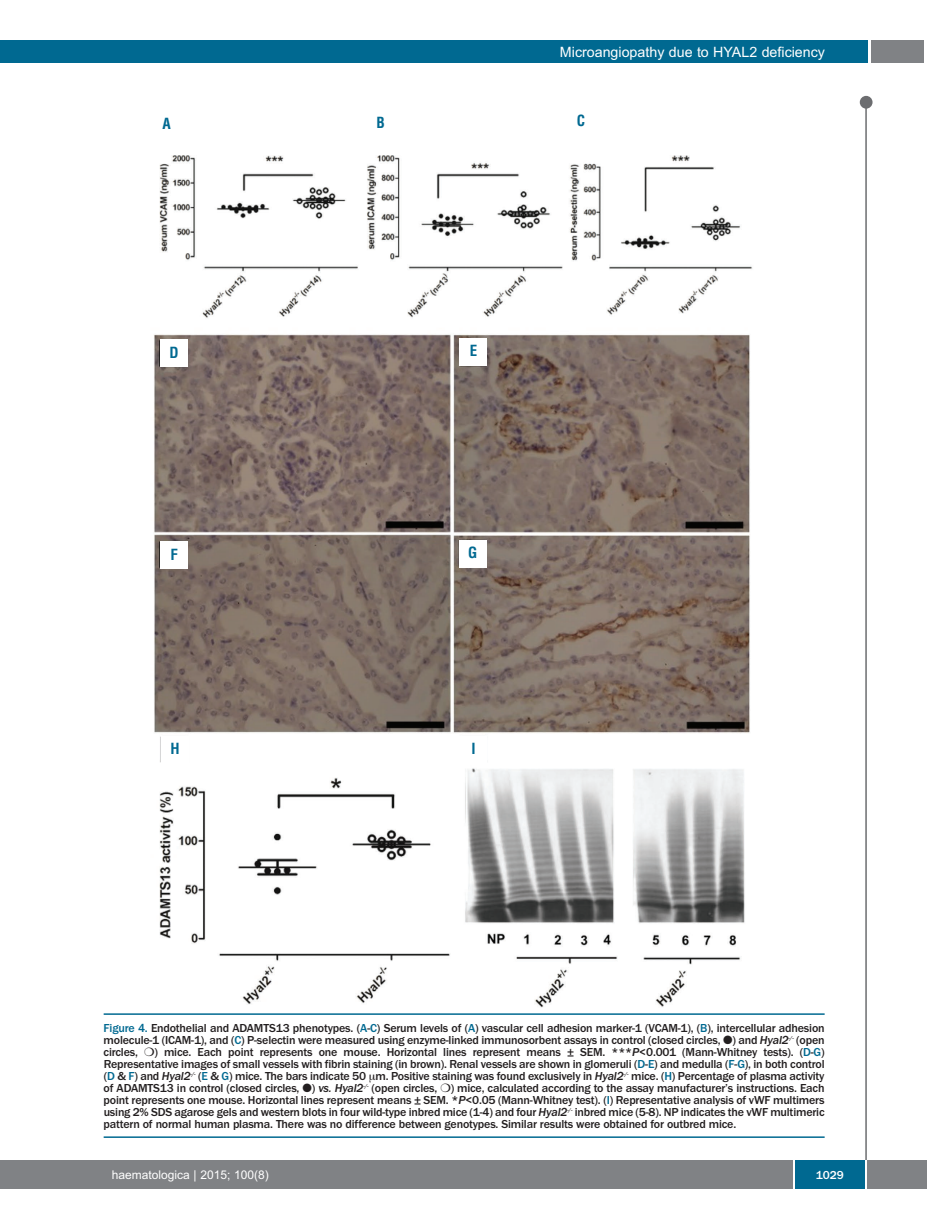
<style>
.page{position:relative;width:927px;height:1225px;background:#fff}
.page>*{position:absolute;margin:0;border:0;box-sizing:border-box;transform-origin:0 0}
.t1{font:700 condensed 15px "Helvetica";color:#006991}
.t2{font:14.25px "Arial";color:#fff}
.t3{font:500 12px/12px "Franklin Gothic";letter-spacing:-.015em;color:#231f20;text-align:justify}
.t4{font:12px "Arial";color:#fff}
.t5{font:500 12px "Franklin Gothic";color:#fff}
.s1{color:#006991}
.s2{font-style:italic}
</style>
<div class="page">
<div style="left:860px;top:96px;width:12px;height:13px;background:#6c6d70;border-radius:50%"></div>
<hr style="left:865px;top:98px;width:2px;height:1062px;background:#6c6d70">
<div style="left:871px;top:40px;width:52px;height:22px;background:#808285"></div>
<div style="left:18px;top:40px;width:849px;height:22px;background:#006991"></div>
<div style="left:17px;top:1160px;width:910px;height:28px;background:#808285"></div>
<div style="left:795px;top:1160px;width:70px;height:28px;background:#006991"></div>
<hr style="left:793px;top:1160px;width:2px;height:28px;background:#fff">
<hr style="left:865px;top:1160px;width:2px;height:28px;background:#fff">
<div style="left:0;top:40px;width:19px;height:22px;background:#006991"></div>
<div style="left:0;top:1160px;width:18px;height:28px;background:#808285"></div>
<img style="left:154px;top:155px;width:599px;height:853px">
<hr style="left:104px;top:1013px;width:721px;height:2px;background:#006991">
<hr style="left:104px;top:1136px;width:721px;height:2px;background:#006991">
<div style="left:160px;top:339px;width:27px;height:28px;background:#fff"></div>
<div style="left:460px;top:338px;width:27px;height:28px;background:#fff"></div>
<div style="left:161px;top:541px;width:27px;height:28px;background:#fff"></div>
<div style="left:161px;top:736px;width:28px;height:28px;background:#fff"></div>
<div style="left:459px;top:735px;width:28px;height:28px;background:#fff"></div>
<div style="left:459px;top:540px;width:27px;height:28px;background:#fff"></div>
<p class="t2" style="left:560px;top:44px;width:267px">Microangiopathy due to HYAL2 deficiency</p>
<p class="t1" style="left:163px;top:115px;width:10px">A</p>
<p class="t1" style="left:377px;top:114px;width:10px">B</p>
<p class="t1" style="left:577px;top:112px;width:10px">C</p>
<p class="t1" style="left:169px;top:344px;width:11px">D</p>
<p class="t1" style="left:470px;top:342px;width:9px">E</p>
<p class="t1" style="left:170px;top:545px;width:9px">F</p>
<p class="t1" style="left:468px;top:544px;width:11px">G</p>
<p class="t1" style="left:171px;top:740px;width:11px">H</p>
<p class="t1" style="left:471px;top:740px;width:6px">I</p>
<p class="t3" style="left:104px;top:1021px;width:722px"><span class="s1">Figure 4.</span> Endothelial and ADAMTS13 phenotypes. (<span class="s1">A</span>-<span class="s1">C</span>) Serum levels of (<span class="s1">A</span>) vascular cell adhesion marker-1 (VCAM-1), (<span class="s1">B</span>), intercellular adhesion molecule-1 (ICAM-1), and (<span class="s1">C</span>) P-selectin were measured using enzyme-linked immunosorbent assays in control (closed circles, ●) and <span class="s2">Hyal2</span><sup>-/-</sup> (open circles, ❍) mice. Each point represents one mouse. Horizontal lines represent means ± SEM. ***<span class="s2">P</span>&lt;0.001 (Mann-Whitney tests). (<span class="s1">D</span>-<span class="s1">G</span>)<br>Representative images of small vessels with fibrin staining (in brown). Renal vessels are shown in glomeruli (<span class="s1">D</span>-<span class="s1">E</span>) and medulla (<span class="s1">F</span>-<span class="s1">G</span>), in both control (<span class="s1">D</span> &amp; <span class="s1">F</span>) and <span class="s2">Hyal2</span><sup>-/-</sup> (<span class="s1">E</span> &amp; <span class="s1">G</span>) mice. The bars indicate 50 m. Positive staining was found exclusively in <span class="s2">Hyal2</span><sup>-/-</sup> mice. (<span class="s1">H</span>) Percentage of plasma activity of ADAMTS13 in control (closed circles, ●) <span class="s2">vs. Hyal2</span><sup>-/-</sup> (open circles, ❍) mice, calculated according to the assay manufacturer’s instructions. Each point represents one mouse. Horizontal lines represent means ± SEM. *<span class="s2">P</span>&lt;0.05 (Mann-Whitney test). (<span class="s1">I</span>) Representative analysis of vWF multimers using 2% SDS agarose gels and western blots in four wild-type inbred mice (1-4) and four <span class="s2">Hyal2</span><sup>-/-</sup> inbred mice (5-8). NP indicates the vWF multimeric pattern of normal human plasma. There was no difference between genotypes. Similar results were obtained for outbred mice.</p>
<p class="t4" style="left:112px;top:1167px;width:158px">haematologica | 2015; 100(8)</p>
<p class="t5" style="left:816px;top:1167px;width:30px">1029</p>
</div>
